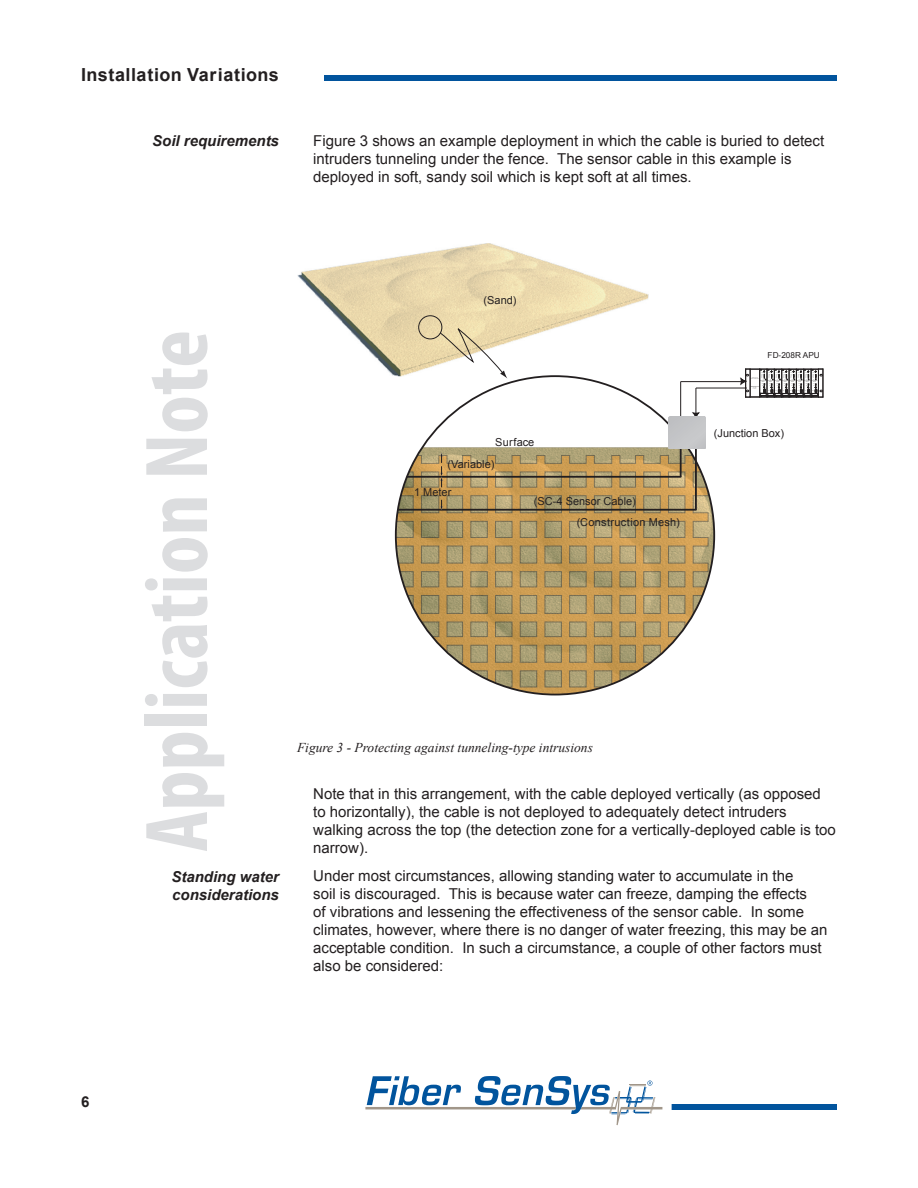
<style>
.page{position:relative;width:918px;height:1188px;background:#fff}
.page>*{position:absolute;margin:0;border:0;box-sizing:border-box;transform-origin:0 0}
.t1{font:700 condensed 90px "Myriad Pro";color:#dcdddf}
.t2{font:700 18px "Arial";letter-spacing:.02em;color:#231f20}
.Body{font:15px/18px "Arial";color:#231f20}
.Body-2{font:italic 700 15px/18px "Arial";color:#231f20}
.t3{font:italic 13.5px "Times New Roman";color:#231f20}
.t4{font:10.95px/20.1px "Arial";letter-spacing:.02em;color:#231f20}
.t5{font:10.95px "Arial";color:#231f20}
.t6{font:8.25px "Arial";color:#231f20}
</style>
<div class="page">
<svg style="left:365px;top:1076px;width:297px;height:49px"></svg>
<div style="left:324px;top:75px;width:513px;height:6px;background:#01549d"></div>
<div style="left:672px;top:1104px;width:165px;height:6px;background:#01549d"></div>
<img style="left:297px;top:243px;width:351px;height:133px">
<div style="left:418px;top:315px;width:24px;height:24px;border:1px solid #231f20;border-radius:50%"></div>
<svg style="left:439px;top:325px;width:68px;height:53px"></svg>
<svg style="left:741px;top:369px;width:83px;height:29px"></svg>
<hr style="left:695px;top:388px;width:1px;height:32px;background:#231f20">
<hr style="left:696px;top:388px;width:51px;height:1px;background:#231f20">
<hr style="left:680px;top:382px;width:1px;height:40px;background:#231f20">
<hr style="left:681px;top:381px;width:65px;height:1px;background:#231f20">
<img style="left:416px;top:448px;width:298px;height:135px">
<svg style="left:396px;top:455px;width:312px;height:240px;background:#bea676"></svg>
<hr style="left:396px;top:476px;width:285px;height:2px;background:#231f20">
<hr style="left:396px;top:509px;width:300px;height:2px;background:#231f20">
<svg style="left:440px;top:500px;width:3px;height:10px"></svg>
<svg style="left:440px;top:452px;width:3px;height:35px"></svg>
<hr style="left:680px;top:447px;width:2px;height:30px;background:#231f20">
<hr style="left:695px;top:447px;width:2px;height:63px;background:#231f20">
<svg style="left:668px;top:413px;width:38px;height:36px"></svg>
<p class="t2" style="left:81px;top:63px;width:199px">Installation Variations</p>
<p class="Body-2" style="left:152px;top:132px;width:128px">Soil requirements</p>
<p class="Body" style="left:313px;top:132px;width:513px">Figure 3 shows an example deployment in which the cable is buried to detect intruders tunneling under the fence. The sensor cable in this example is deployed in soft, sandy soil which is kept soft at all times.</p>
<h1 class="t1" style="left:121px;top:852px;width:523px;rotate:-90deg">Application Note</h1>
<p class="Body-2" style="left:171px;top:868px;width:109px">Standing water considerations</p>
<p class="t5" style="left:484px;top:293px;width:34px">(Sand)</p>
<p class="t4" style="left:495px;top:432px;width:41px">Surface</p>
<p class="t5" style="left:448px;top:457px;width:48px">(Variable)</p>
<p class="t5" style="left:414px;top:485px;width:39px">1 Meter</p>
<p class="t4" style="left:577px;top:492px;width:105px;text-indent:-43px">(SC-4 Sensor Cable) (Construction Mesh)</p>
<p class="t6" style="left:768px;top:350px;width:54px">FD-208R APU</p>
<p class="t5" style="left:714px;top:426px;width:72px">(Junction Box)</p>
<p class="t3" style="left:297px;top:738px;width:298px">Figure 3 - Protecting against tunneling-type intrusions</p>
<p class="Body" style="left:313px;top:785px;width:524px">Note that in this arrangement, with the cable deployed vertically (as opposed to horizontally), the cable is not deployed to adequately detect intruders walking across the top (the detection zone for a vertically-deployed cable is too narrow).</p>
<p class="Body" style="left:313px;top:867px;width:516px">Under most circumstances, allowing standing water to accumulate in the<br>soil is discouraged. This is because water can freeze, damping the effects<br>of vibrations and lessening the effectiveness of the sensor cable. In some climates, however, where there is no danger of water freezing, this may be an acceptable condition. In such a circumstance, a couple of other factors must also be considered:</p>
</div>
